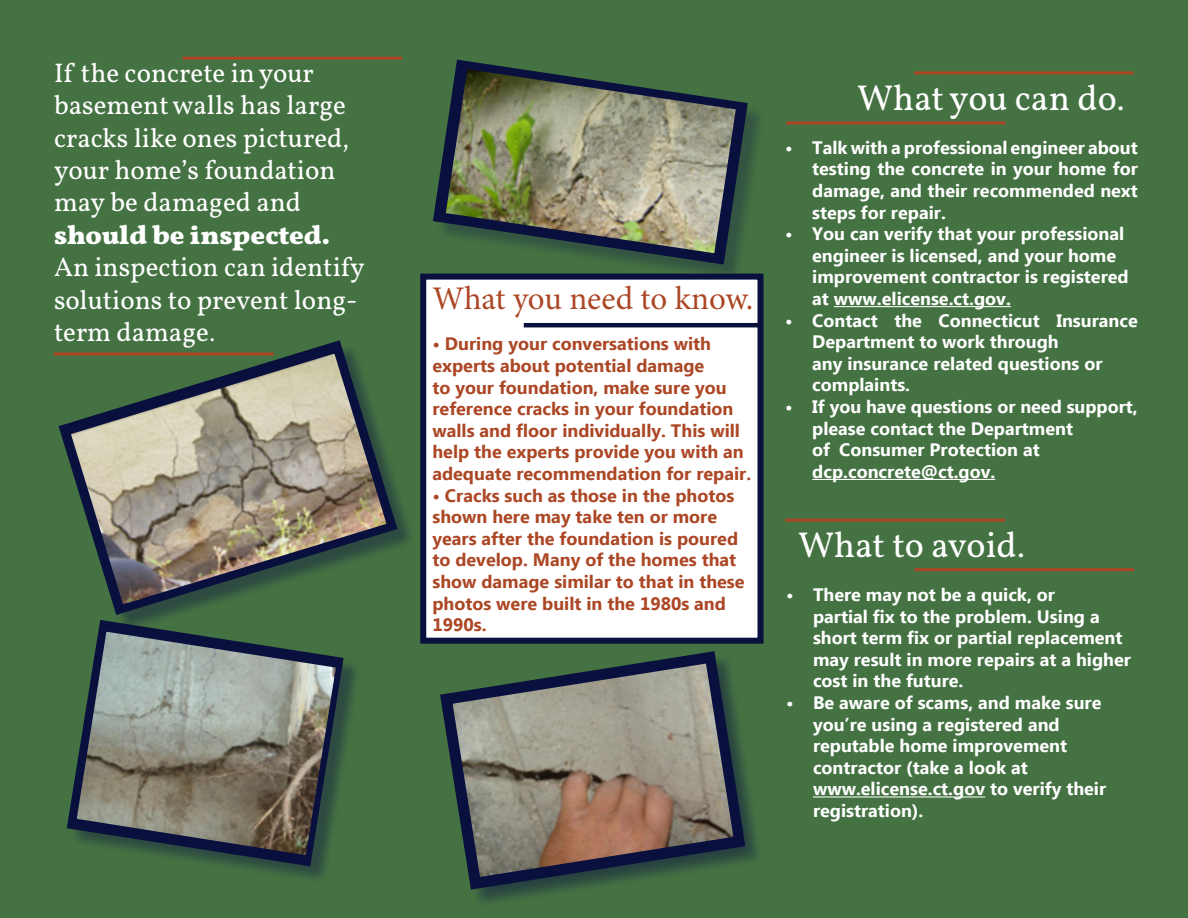
<style>
.page{position:relative;width:1188px;height:918px;background:#457243}
.page>*{position:absolute;margin:0;border:0;box-sizing:border-box;transform-origin:0 0}
.t1{font:36px "Vollkorn";letter-spacing:-.005em;color:#fff}
.t2{font:33px "Minion Pro";letter-spacing:-.005em;color:#ac4725}
.t3{font:27px/32.4px "Vollkorn";color:#fff}
.t4{font:700 27px "Vollkorn";color:#fff}
.t5{font:700 18px/21.6px "Ebrima";color:#fff}
.t6{font:700 18px/21.6px "Ebrima";color:#ac4725}
</style>
<div class="page">
<div style="left:443px;top:654px;width:321px;height:253px;background:#457243"></div>
<svg style="left:439px;top:650px;width:307px;height:240px"></svg>
<div style="left:455px;top:665px;width:297px;height:231px;background:#09103e;opacity:.3"></div>
<img style="left:453px;top:664px;width:280px;height:213px">
<div style="left:435px;top:62px;width:330px;height:221px;background:#09103e;opacity:.3"></div>
<svg style="left:432px;top:59px;width:317px;height:206px;background:#385e41"></svg>
<img style="left:446px;top:69px;width:290px;height:184px">
<div style="left:61px;top:343px;width:354px;height:289px;background:#09103e;opacity:.4"></div>
<svg style="left:58px;top:339px;width:340px;height:277px;background:#406a42"></svg>
<svg style="left:68px;top:351px;width:321px;height:256px;background:#7c8370"></svg>
<svg style="left:54px;top:352px;width:220px;height:4px"></svg>
<hr style="left:786px;top:122px;width:220px;height:2px;background:#ac4725">
<hr style="left:914px;top:568px;width:220px;height:3px;background:#ac4725">
<hr style="left:785px;top:519px;width:220px;height:3px;background:#ac4725">
<hr style="left:914px;top:71px;width:220px;height:3px;background:#ac4725">
<hr style="left:182px;top:57px;width:220px;height:3px;background:#ac4725">
<hr style="left:834px;top:306px;width:177px;height:1px;background:#fff">
<hr style="left:812px;top:479px;width:183px;height:1px;background:#fff">
<hr style="left:813px;top:796px;width:172px;height:2px;background:#fff">
<div style="left:420px;top:274px;width:344px;height:370px;background:#fff;border:6px solid #09103e"></div>
<div style="left:69px;top:623px;width:293px;height:261px;background:#09103e;opacity:.4"></div>
<svg style="left:66px;top:619px;width:278px;height:248px;background:#396041"></svg>
<img style="left:77px;top:632px;width:259px;height:223px">
<hr style="left:524px;top:323px;width:235px;height:4px;background:#09103e">
<h3 class="t3" style="left:54px;top:57px;width:297px">If the concrete in your basement walls has large cracks like ones pictured, your home’s foundation may be damaged and</h3>
<h3 class="t4" style="left:54px;top:217px;width:278px">should be inspected.</h3>
<h3 class="t3" style="left:54px;top:252px;width:312px">An inspection can identify solutions to prevent long&shy;term damage.</h3>
<h2 class="t2" style="left:432px;top:276px;width:322px">What you need to know.</h2>
<p class="t6" style="left:432px;top:334px;width:320px">• During your conversations with experts about potential damage<br>to your foundation, make sure you reference cracks in your foundation walls and floor individually. This will help the experts provide you with an adequate recommendation for repair.</p>
<p class="t6" style="left:432px;top:485px;width:314px">• Cracks such as those in the photos shown here may take ten or more years after the foundation is poured to develop. Many of the homes that show damage similar to that in these photos were built in the 1980s and<br>1990s.</p>
<h1 class="t1" style="left:857px;top:75px;width:269px">What you can do.</h1>
<p class="t5" style="left:812px;top:138px;width:327px;text-align:justify;text-indent:-27px">• Talk with a professional engineer about testing the concrete in your home for damage, and their recommended next steps for repair.</p>
<p class="t5" style="left:812px;top:224px;width:318px;text-indent:-27px">• You can verify that your professional engineer is licensed, and your home improvement contractor is registered at www.elicense.ct.gov.</p>
<p class="t5" style="left:812px;top:310px;width:327px;text-indent:-27px">• Contact the Connecticut Insurance<br>Department to work through<br>any insurance related questions or complaints.</p>
<p class="t5" style="left:812px;top:397px;width:327px;text-indent:-27px">• If you have questions or need support, please contact the Department<br>of Consumer Protection at dcp.concrete@ct.gov.</p>
<h1 class="t1" style="left:798px;top:522px;width:229px">What to avoid.</h1>
<p class="t5" style="left:813px;top:585px;width:319px;text-indent:-27px">• There may not be a quick, or<br>partial fix to the problem. Using a short term fix or partial replacement may result in more repairs at a higher cost in the future.</p>
<p class="t5" style="left:813px;top:693px;width:295px;text-indent:-27px">• Be aware of scams, and make sure you’re using a registered and reputable home improvement contractor (take a look at www.elicense.ct.gov to verify their registration).</p>
</div>
